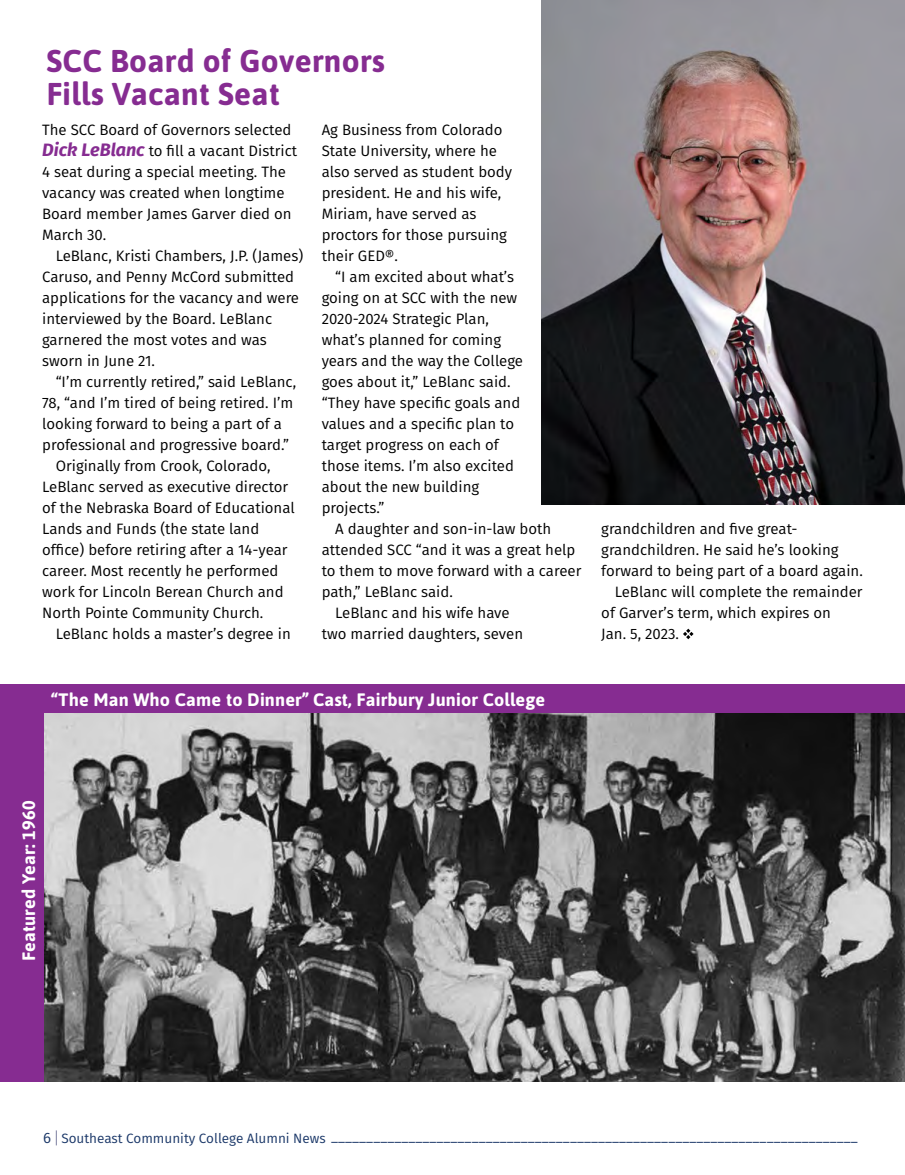
<style>
.page{position:relative;width:905px;height:1175px;background:#fff}
.page>*{position:absolute;margin:0;border:0;box-sizing:border-box;transform-origin:0 0}
.story_title_header_p{font:700 31.5px/33px "Asap";letter-spacing:.01em;color:#862c91}
.B_Pic_Headings_orang{font:700 18px "Asap";letter-spacing:.01em;color:#fff}
._9_5-11_pt_main{font:15px/21px "Fira Sans";color:#000}
._9_5-11__1stPARA{font:15px/21px "Fira Sans";color:#000}
.t1{font:13.5px "Fira Sans";color:#1a3768}
.s1{font-weight:700;font-style:italic;font-size:18px;color:#862c91}
.s2{font-size:15px}
</style>
<div class="page">
<svg style="left:683px;top:628px;width:10px;height:11px"></svg>
<img style="left:541px;top:0;width:363px;height:504px">
<div style="left:43px;top:684px;width:861px;height:30px;background:#862c91"></div>
<img style="left:43px;top:714px;width:861px;height:367px">
<div style="left:0;top:684px;width:39px;height:397px;background:#862c91"></div>
<div style="left:14px;top:684px;width:29px;height:397px;background:#862c91"></div>
<svg style="left:56px;top:1130px;width:1px;height:15px"></svg>
<p class="story_title_header_p" style="left:46px;top:43px;width:340px">SCC Board of Governors<br>Fills Vacant Seat</p>
<p class="_9_5-11__1stPARA" style="left:42px;top:119px;width:256px">The SCC Board of Governors selected<br><span class="s1">Dick LeBlanc</span> to fill a vacant District<br>4 seat during a special meeting. The vacancy was created when longtime<br>Board member James Garver died on<br>March 30.</p>
<p class="_9_5-11_pt_main" style="left:42px;top:245px;width:262px;text-indent:14px">LeBlanc, Kristi Chambers, J.P. (James)<br>Caruso, and Penny McCord submitted applications for the vacancy and were interviewed by the Board. LeBlanc garnered the most votes and was sworn in June 21.</p>
<p class="_9_5-11_pt_main" style="left:42px;top:371px;width:256px;text-indent:14px">“I’m currently retired,” said LeBlanc, 78, “and I’m tired of being retired. I’m looking forward to being a part of a professional and progressive board.”</p>
<p class="_9_5-11_pt_main" style="left:42px;top:455px;width:254px;text-indent:14px">Originally from Crook, Colorado, LeBlanc served as executive director of the Nebraska Board of Educational Lands and Funds (the state land office) before retiring after a 14-year career. Most recently he performed work for Lincoln Berean Church and North Pointe Community Church.</p>
<p class="_9_5-11_pt_main" style="left:56px;top:623px;width:236px">LeBlanc holds a master’s degree in</p>
<p class="_9_5-11_pt_main" style="left:322px;top:119px;width:192px">Ag Business from Colorado<br>State University, where he also served as student body president. He and his wife,<br>Miriam, have served as proctors for those pursuing their GED®.</p>
<p class="_9_5-11_pt_main" style="left:322px;top:266px;width:203px;text-indent:14px">“I am excited about what’s going on at SCC with the new<br>2020-2024 Strategic Plan, what’s planned for coming years and the way the College goes about it,” LeBlanc said. “They have specific goals and values and a specific plan to target progress on each of those items. I’m also excited about the new building projects.”</p>
<p class="_9_5-11_pt_main" style="left:322px;top:518px;width:261px;text-indent:14px">A daughter and son-in-law both attended SCC “and it was a great help to them to move forward with a career path,” LeBlanc said.</p>
<p class="_9_5-11_pt_main" style="left:322px;top:602px;width:203px;text-align:center">LeBlanc and his wife have two married daughters, seven</p>
<p class="B_Pic_Headings_orang" style="left:52px;top:686px;width:495px">“The Man Who Came to Dinner” Cast, Fairbury Junior College</p>
<p class="_9_5-11_pt_main" style="left:601px;top:518px;width:263px">grandchildren and five great&shy;grandchildren. He said he’s looking forward to being part of a board again.</p>
<p class="_9_5-11_pt_main" style="left:601px;top:581px;width:263px;text-indent:14px">LeBlanc will complete the remainder of Garver’s term, which expires on<br>Jan. 5, 2023.</p>
<p class="B_Pic_Headings_orang" style="left:16px;top:961px;width:162px;rotate:-90deg">Featured Year: 1960</p>
<p class="t1" style="left:43px;top:1126px;width:816px"><span class="s2">6</span> Southeast Community College Alumni News ___________________________________________________________________________</p>
</div>
